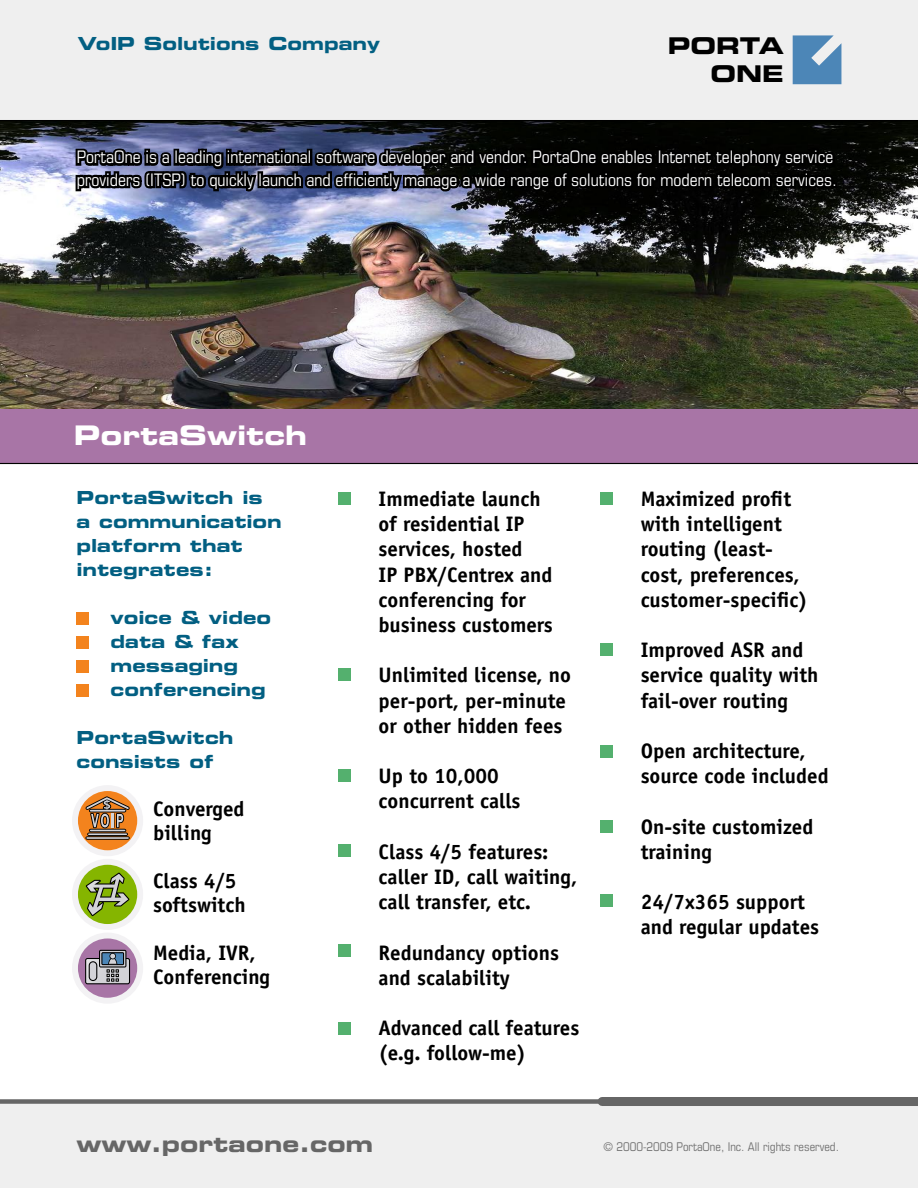
<style>
.page{position:relative;width:918px;height:1188px;background:#efefef}
.page>*{position:absolute;margin:0;border:0;box-sizing:border-box;transform-origin:0 0}
.t1{font:27px "Eurostile CE Bold Extended Two";color:#fff}
.t2{font:23.1px/27.6px "Eurostile CE Bold Extended Two";color:#000;text-align:right}
.t3{font:22.5px "Eurostile CE Bold Extended Two";color:#666}
.t4{font:700 21px/25.2px "Officina Sans CE";color:#000}
.t5{font:18px/24px "Eurostile CE Bold Extended Two";letter-spacing:.005em;color:#025f82}
.t6{font:condensed 17.25px/22.5px "Eurostile CE";color:#fff}
.t7{font:condensed 12px "Eurostile CE";color:#6f6f6f}
</style>
<div class="page">
<div style="left:0;top:421px;width:918px;height:680px;background:#fff"></div>
<div style="left:0;top:403px;width:918px;height:60px;background:#a875a6"></div>
<img style="left:0;top:121px;width:918px;height:287px">
<svg style="left:793px;top:35px;width:48px;height:49px"></svg>
<div style="left:0;top:1099px;width:909px;height:5px;background:#666"></div>
<div style="left:602px;top:1097px;width:316px;height:9px;background:#666"></div>
<div style="left:339px;top:492px;width:12px;height:13px;background:#54b06e"></div>
<div style="left:601px;top:492px;width:12px;height:13px;background:#54b06e"></div>
<div style="left:601px;top:644px;width:12px;height:12px;background:#54b06e"></div>
<hr style="left:0;top:463px;width:918px;height:1px;background:#000">
<div style="left:339px;top:668px;width:12px;height:13px;background:#54b06e"></div>
<div style="left:601px;top:746px;width:12px;height:12px;background:#54b06e"></div>
<div style="left:339px;top:769px;width:12px;height:13px;background:#54b06e"></div>
<div style="left:601px;top:821px;width:12px;height:12px;background:#54b06e"></div>
<hr style="left:0;top:120px;width:918px;height:1px;background:#000">
<div style="left:72px;top:785px;width:71px;height:71px;background:#f3f2f4;border-radius:50%"></div>
<div style="left:78px;top:791px;width:59px;height:59px;background:#f3831d;border-radius:50%"></div>
<svg style="left:85px;top:796px;width:45px;height:44px"></svg>
<div style="left:72px;top:933px;width:71px;height:71px;background:#f3f2f4;border-radius:50%"></div>
<div style="left:78px;top:938px;width:59px;height:60px;background:#a875a6;border-radius:50%"></div>
<svg style="left:85px;top:950px;width:45px;height:34px;background:#888995"></svg>
<div style="left:72px;top:859px;width:71px;height:71px;background:#f3f2f4;border-radius:50%"></div>
<div style="left:78px;top:865px;width:59px;height:59px;background:#85b500;border-radius:50%"></div>
<svg style="left:86px;top:873px;width:43px;height:43px"></svg>
<div style="left:339px;top:845px;width:12px;height:12px;background:#54b06e"></div>
<div style="left:339px;top:944px;width:12px;height:13px;background:#54b06e"></div>
<div style="left:601px;top:894px;width:12px;height:13px;background:#54b06e"></div>
<div style="left:77px;top:612px;width:12px;height:13px;background:#f3831d"></div>
<div style="left:77px;top:636px;width:12px;height:13px;background:#f3831d"></div>
<div style="left:77px;top:660px;width:12px;height:13px;background:#f3831d"></div>
<div style="left:77px;top:684px;width:12px;height:13px;background:#f3831d"></div>
<svg style="left:73px;top:121px;width:764px;height:106px;background:#2d323f"></svg>
<div style="left:339px;top:1022px;width:12px;height:12px;background:#54b06e"></div>
<p class="t5" style="left:78px;top:31px;width:304px">VoIP Solutions Company</p>
<p class="t2" style="left:668px;top:32px;width:118px">PORTA<br>ONE</p>
<p class="t6" style="left:77px;top:146px;width:762px">PortaOne is a leading international software developer and vendor. PortaOne enables Internet telephony service providers (ITSP) to quickly launch and efficiently manage a wide range of solutions for modern telecom services.</p>
<p class="t1" style="left:74px;top:419px;width:235px">PortaSwitch</p>
<p class="t5" style="left:77px;top:486px;width:207px">PortaSwitch is<br>a communication platform that integrates:</p>
<p class="t5" style="left:111px;top:606px;width:162px">voice &amp; video</p>
<p class="t5" style="left:111px;top:630px;width:130px">data &amp; fax</p>
<p class="t5" style="left:111px;top:654px;width:129px">messaging</p>
<p class="t5" style="left:111px;top:678px;width:157px">conferencing</p>
<p class="t5" style="left:77px;top:726px;width:158px">PortaSwitch consists of</p>
<p class="t4" style="left:153px;top:797px;width:93px">Converged</p>
<p class="t4" style="left:153px;top:821px;width:60px">billing</p>
<p class="t4" style="left:153px;top:869px;width:94px;line-height:24px">Class 4/5 softswitch</p>
<p class="t4" style="left:153px;top:941px;width:119px;line-height:24px">Media, IVR,<br>Conferencing</p>
<p class="t4" style="left:379px;top:486px;width:175px">Immediate launch of residential IP services, hosted<br>IP PBX/Centrex and</p>
<p class="t4" style="left:379px;top:587px;width:176px">conferencing for business customers</p>
<p class="t4" style="left:379px;top:663px;width:194px">Unlimited license, no per-port, per-minute or other hidden fees</p>
<p class="t4" style="left:379px;top:764px;width:143px">Up to 10,000 concurrent calls</p>
<p class="t4" style="left:379px;top:839px;width:200px">Class 4/5 features: caller ID, call waiting, call transfer, etc.</p>
<p class="t4" style="left:379px;top:940px;width:182px">Redundancy options and scalability</p>
<p class="t4" style="left:379px;top:1016px;width:202px">Advanced call features (e.g. follow-me)</p>
<p class="t4" style="left:641px;top:486px;width:169px">Maximized profit with intelligent routing (least&shy;cost, preferences, customer-specific)</p>
<p class="t4" style="left:641px;top:638px;width:179px">Improved ASR and service quality with fail-over routing</p>
<p class="t4" style="left:641px;top:738px;width:189px">Open architecture, source code included</p>
<p class="t4" style="left:641px;top:814px;width:174px">On-site customized training</p>
<p class="t4" style="left:641px;top:890px;width:180px">24/7x365 support and regular updates</p>
<p class="t3" style="left:77px;top:1130px;width:298px">www.portaone.com</p>
<p class="t7" style="left:603px;top:1140px;width:237px">© 2000-2009 PortaOne, Inc. All rights reserved.</p>
</div>
